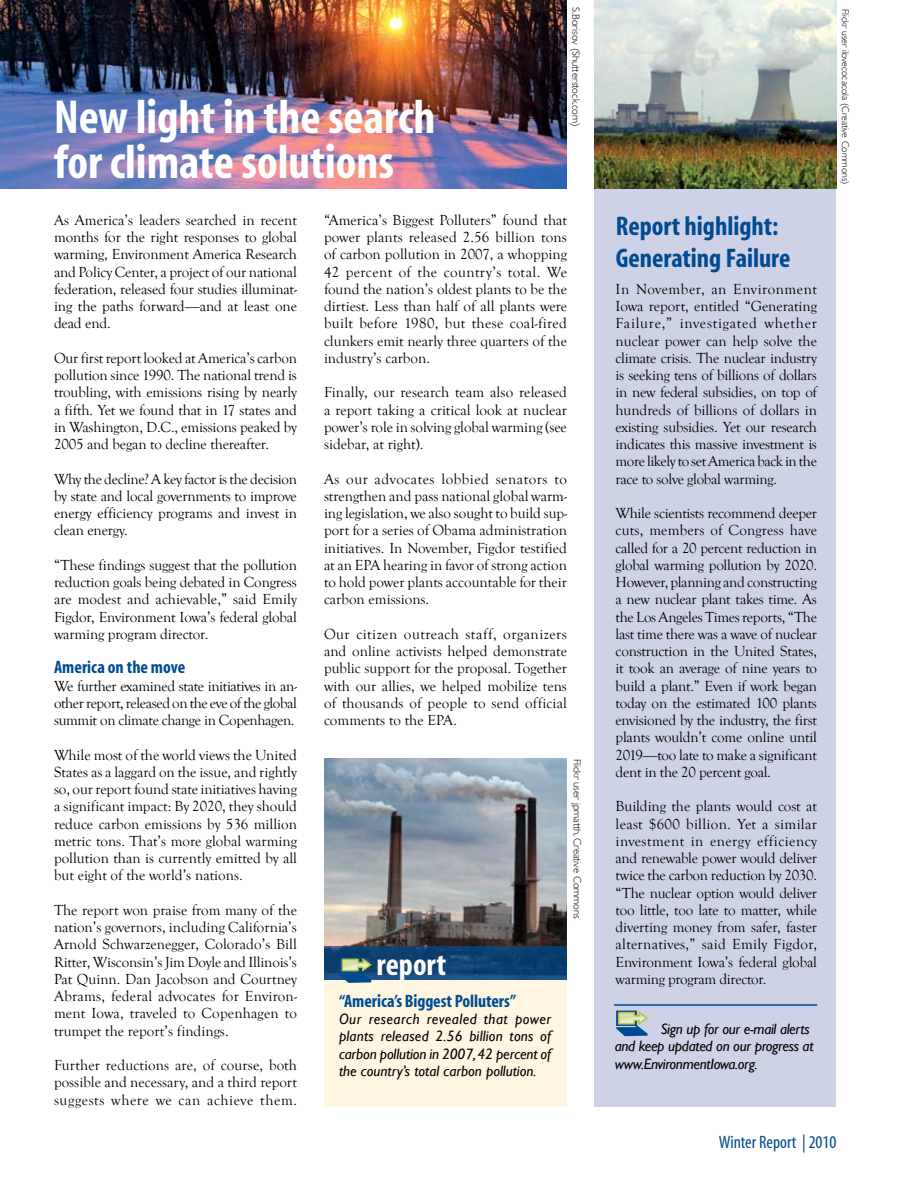
<style>
.page{position:relative;width:918px;height:1188px;background:#fff}
.page>*{position:absolute;margin:0;border:0;box-sizing:border-box;transform-origin:0 0}
.t1{font:700 condensed 48px/45px "Myriad";color:#fff}
.t2{font:700 condensed 31.5px "Myriad";color:#fff}
.t3{font:700 condensed 27px/32.4px "Myriad";color:#004b91}
.t4{font:700 condensed 18px "Myriad";letter-spacing:-.005em;color:#004b91}
.t5{font:condensed 18px "Myriad";color:#004b91}
.t6{font:700 condensed 18px "Myriad Pro";color:#004b91}
.t7{font:15px/17.2px "Goudy Old Style T";letter-spacing:-.005em;color:#000;text-align:justify}
.t8{font:italic 15px/17.2px "Gill Sans";letter-spacing:-.02em;color:#000}
.t9{font:300 10.5px "Gill Sans";color:#000}
.t10{font:300 9.75px "Gill Sans";color:#000}
.s1{font-family:"Goudy"}
</style>
<div class="page">
<div style="left:595px;top:167px;width:241px;height:939px;background:#cdd2e6"></div>
<img style="left:0;top:0;width:567px;height:188px">
<svg style="left:616px;top:1010px;width:32px;height:26px"></svg>
<hr style="left:614px;top:1004px;width:203px;height:2px;background:#004b91">
<img style="left:594px;top:0;width:243px;height:188px">
<div style="left:324px;top:915px;width:243px;height:192px;background:#fef6e1"></div>
<img style="left:324px;top:758px;width:243px;height:188px">
<svg style="left:324px;top:946px;width:243px;height:34px;background:#0f4372"></svg>
<svg style="left:340px;top:956px;width:33px;height:27px"></svg>
<h1 class="t1" style="left:54px;top:96px;width:383px">New light in the search for climate solutions</h1>
<p class="t9" style="left:582px;top:7px;width:121px;rotate:90deg">S.Borisov (Shutterstock.com)</p>
<p class="t7" style="left:54px;top:212px;width:245px">As America’s leaders searched in recent months for the right responses to global warming, Environment America Research and Policy Center, a project of our national federation, released four studies illuminat&shy;ing the paths forward<span class="s1">—</span>and at least one dead end.</p>
<p class="t7" style="left:54px;top:350px;width:245px">Our first report looked at America’s carbon pollution since 1990. The national trend is troubling, with emissions rising by nearly a fifth. Yet we found that in 17 states and in Washington, D.C., emissions peaked by 2005 and began to decline thereafter.</p>
<p class="t7" style="left:54px;top:471px;width:244px">Why the decline? A key factor is the decision by state and local governments to improve energy efficiency programs and invest in clean energy.</p>
<p class="t7" style="left:54px;top:557px;width:245px">“These findings suggest that the pollution reduction goals being debated in Congress are modest and achievable,” said Emily Figdor, Environment Iowa’s federal global warming program director.</p>
<p class="t6" style="left:54px;top:656px;width:133px">America on the move</p>
<p class="t7" style="left:54px;top:678px;width:245px">We further examined state initiatives in an&shy;other report, released on the eve of the global summit on climate change in Copenhagen.</p>
<p class="t7" style="left:54px;top:747px;width:245px">While most of the world views the United States as a laggard on the issue, and rightly so, our report found state initiatives having a significant impact: By 2020, they should reduce carbon emissions by 536 million metric tons. That’s more global warming pollution than is currently emitted by all but eight of the world’s nations.</p>
<p class="t7" style="left:54px;top:902px;width:245px">The report won praise from many of the nation’s governors, including California’s Arnold Schwarzenegger, Colorado’s Bill Ritter, Wisconsin’s Jim Doyle and Illinois’s Pat Quinn. Dan Jacobson and Courtney Abrams, federal advocates for Environ&shy;ment Iowa, traveled to Copenhagen to trumpet the report’s findings.</p>
<p class="t7" style="left:54px;top:1057px;width:245px">Further reductions are, of course, both possible and necessary, and a third report suggests where we can achieve them.</p>
<p class="t7" style="left:324px;top:212px;width:245px">“America’s Biggest Polluters” found that power plants released 2.56 billion tons of carbon pollution in 2007, a whopping 42 percent of the country’s total. We found the nation’s oldest plants to be the dirtiest. Less than half of all plants were built before 1980, but these coal-fired clunkers emit nearly three quarters of the industry’s carbon.</p>
<p class="t7" style="left:324px;top:384px;width:244px">Finally, our research team also released a report taking a critical look at nuclear power’s role in solving global warming (see sidebar, at right).</p>
<p class="t7" style="left:324px;top:470px;width:245px">As our advocates lobbied senators to strengthen and pass national global warm&shy;ing legislation, we also sought to build sup&shy;port for a series of Obama administration initiatives. In November, Figdor testified at an EPA hearing in favor of strong action to hold power plants accountable for their carbon emissions.</p>
<p class="t7" style="left:324px;top:626px;width:244px">Our citizen outreach staff, organizers and online activists helped demonstrate public support for the proposal. Together with our allies, we helped mobilize tens of thousands of people to send official comments to the EPA.</p>
<h2 class="t2" style="left:376px;top:949px;width:71px">report</h2>
<p class="t4" style="left:339px;top:992px;width:179px">“America’s Biggest Polluters”</p>
<p class="t8" style="left:339px;top:1010px;width:214px;text-align:justify">Our research revealed that power plants released 2.56 billion tons of carbon pollution in 2007, 42 percent of the country’s total carbon pollution.</p>
<p class="t9" style="left:583px;top:759px;width:162px;rotate:90deg">Flickr user jpmatth, Creative Commons</p>
<h3 class="t3" style="left:616px;top:211px;width:176px">Report highlight:<br>Generating Failure</h3>
<p class="t7" style="left:616px;top:281px;width:203px">In November, an Environment Iowa report, entitled “Generating Failure,” investigated whether nuclear power can help solve the climate crisis. The nuclear industry is seeking tens of billions of dollars in new federal subsidies, on top of hundreds of billions of dollars in existing subsidies. Yet our research indicates this massive investment is more likely to set America back in the race to solve global warming.</p>
<p class="t7" style="left:616px;top:505px;width:203px">While scientists recommend deeper cuts, members of Congress have called for a 20 percent reduction in global warming pollution by 2020.<br>However, planning and constructing a new nuclear plant takes time. As the Los Angeles Times reports, “The last time there was a wave of nuclear construction in the United States, it took an average of nine years to build a plant.” Even if work began today on the estimated 100 plants envisioned by the industry, the first plants wouldn’t come online until 2019<span class="s1">—</span>too late to make a significant dent in the 20 percent goal.</p>
<p class="t7" style="left:616px;top:798px;width:203px">Building the plants would cost at least $600 billion. Yet a similar investment in energy efficiency and renewable power would deliver twice the carbon reduction by 2030. “The nuclear option would deliver too little, too late to matter, while diverting money from safer, faster alternatives,” said Emily Figdor, Environment Iowa’s federal global warming program director.</p>
<p class="t8" style="left:615px;top:1020px;width:200px;text-indent:46px">Sign up for our e-mail alerts and keep updated on our progress at www.EnvironmentIowa.org.</p>
<p class="t10" style="left:851px;top:9px;width:177px;rotate:90deg">Flickr user ilovecocacola (Creative Commons)</p>
<p class="t5" style="left:719px;top:1133px;width:119px">Winter Report | 2010</p>
</div>
